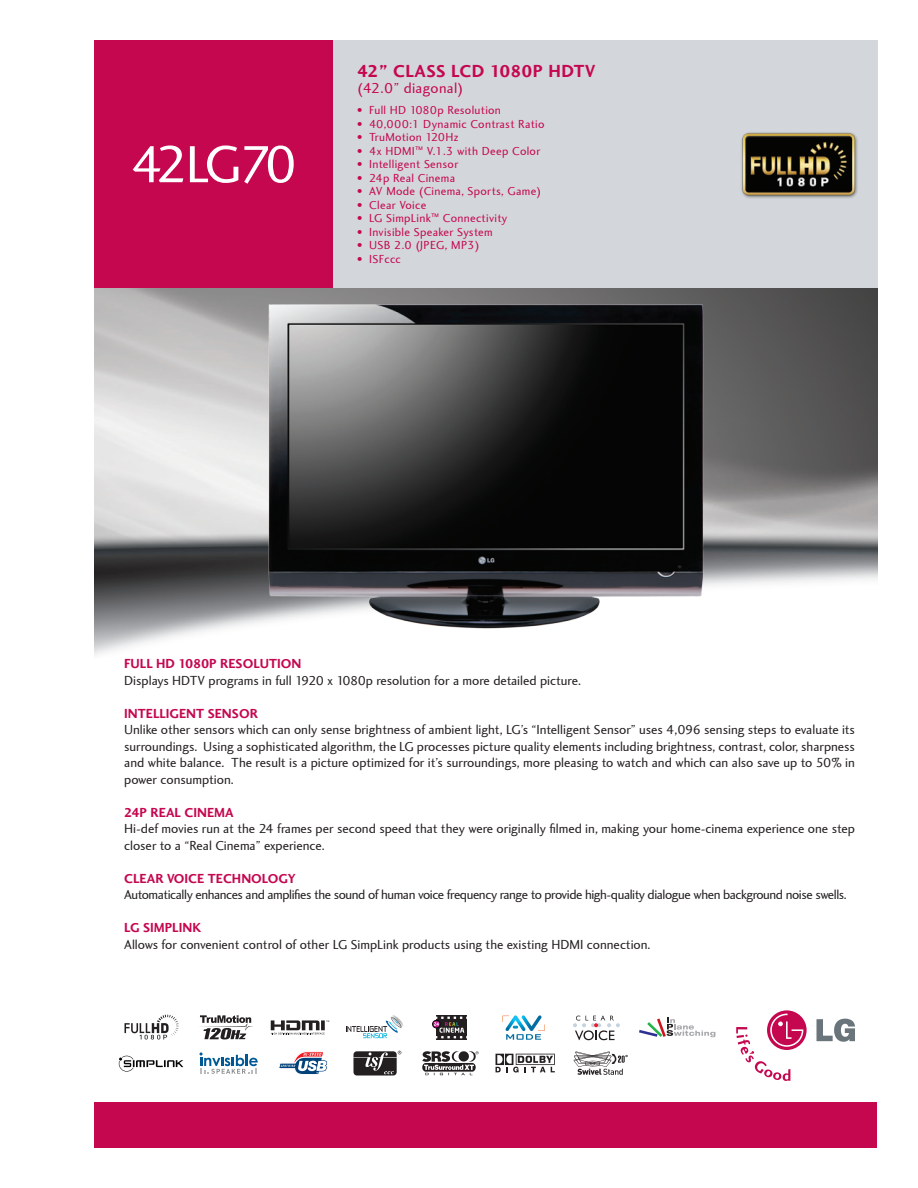
<style>
.page{position:relative;width:918px;height:1188px;background:#fff}
.page>*{position:absolute;margin:0;border:0;box-sizing:border-box;transform-origin:0 0}
.t1{font:54px "Charlotte Sans";letter-spacing:-.09em;color:#fff}
.t2{font:700 18px "Charlotte Sans";letter-spacing:.025em;color:#c50750}
.t3{font:15px "Charlotte Sans";letter-spacing:.025em;color:#c50750}
.t4{font:13.5px/16.5px "Charlotte Sans";color:#231f20;text-align:justify}
.t5{font:13.5px "Charlotte Sans";letter-spacing:-.03em;color:#231f20}
.t6{font:700 13.5px "Charlotte Sans";color:#c50750}
.t7{font:12px "Charlotte Sans";letter-spacing:.025em;color:#c50750}
</style>
<div class="page">
<img style="left:94px;top:288px;width:784px;height:367px">
<div style="left:94px;top:1102px;width:784px;height:46px;background:#c50750"></div>
<div style="left:306px;top:40px;width:572px;height:248px;background:#d3d7db"></div>
<div style="left:94px;top:40px;width:239px;height:248px;background:#c50750"></div>
<img style="left:741px;top:132px;width:117px;height:67px">
<img style="left:265px;top:300px;width:442px;height:334px">
<svg style="left:502px;top:1015px;width:43px;height:25px"></svg>
<svg style="left:573px;top:1016px;width:47px;height:24px"></svg>
<svg style="left:346px;top:1015px;width:57px;height:23px"></svg>
<svg style="left:200px;top:1052px;width:58px;height:22px"></svg>
<svg style="left:271px;top:1020px;width:58px;height:15px"></svg>
<svg style="left:353px;top:1051px;width:44px;height:25px"></svg>
<svg style="left:353px;top:1051px;width:48px;height:23px"></svg>
<svg style="left:422px;top:1051px;width:57px;height:24px"></svg>
<svg style="left:436px;top:1015px;width:31px;height:25px"></svg>
<div style="left:432px;top:1020px;width:8px;height:8px;border:1px solid #050504;border-radius:50%"></div>
<svg style="left:434px;top:1017px;width:33px;height:21px"></svg>
<svg style="left:125px;top:1015px;width:54px;height:25px"></svg>
<svg style="left:496px;top:1054px;width:59px;height:19px"></svg>
<svg style="left:574px;top:1051px;width:54px;height:24px"></svg>
<svg style="left:279px;top:1051px;width:49px;height:24px"></svg>
<svg style="left:119px;top:1056px;width:64px;height:16px"></svg>
<svg style="left:200px;top:1015px;width:53px;height:25px"></svg>
<svg style="left:639px;top:1018px;width:76px;height:19px"></svg>
<svg style="left:817px;top:1019px;width:38px;height:23px"></svg>
<svg style="left:736px;top:1010px;width:71px;height:71px"></svg>
<p class="t1" style="left:130px;top:134px;width:168px">42LG70</p>
<p class="t2" style="left:357px;top:60px;width:240px">42” CLASS LCD 1080P HDTV</p>
<p class="t3" style="left:357px;top:80px;width:108px">(42.0” diagonal)</p>
<p class="t7" style="left:357px;top:103px;width:146px">• Full HD 1080p Resolution</p>
<p class="t7" style="left:357px;top:117px;width:189px">• 40,000:1 Dynamic Contrast Ratio</p>
<p class="t7" style="left:357px;top:130px;width:103px">• TruMotion 120Hz</p>
<p class="t7" style="left:357px;top:144px;width:185px">• 4x HDMI<sup>™</sup> V.1.3 with Deep Color</p>
<p class="t7" style="left:357px;top:157px;width:103px">• Intelligent Sensor</p>
<p class="t7" style="left:357px;top:171px;width:100px">• 24p Real Cinema</p>
<p class="t7" style="left:357px;top:184px;width:186px">• AV Mode (Cinema, Sports, Game)</p>
<p class="t7" style="left:357px;top:198px;width:71px">• Clear Voice</p>
<p class="t7" style="left:357px;top:211px;width:152px">• LG SimpLink<sup>™</sup> Connectivity</p>
<p class="t7" style="left:357px;top:225px;width:137px">• Invisible Speaker System</p>
<p class="t7" style="left:357px;top:238px;width:124px">• USB 2.0 (JPEG, MP3)</p>
<p class="t7" style="left:357px;top:252px;width:45px">• ISFccc</p>
<p class="t6" style="left:124px;top:656px;width:179px">FULL HD 1080P RESOLUTION</p>
<p class="t4" style="left:124px;top:672px;width:458px">Displays HDTV programs in full 1920 x 1080p resolution for a more detailed picture.</p>
<p class="t6" style="left:124px;top:705px;width:135px">INTELLIGENT SENSOR</p>
<p class="t4" style="left:124px;top:722px;width:732px">Unlike other sensors which can only sense brightness of ambient light, LG’s “Intelligent Sensor” uses 4,096 sensing steps to evaluate its surroundings. Using a sophisticated algorithm, the LG processes picture quality elements including brightness, contrast, color, sharpness and white balance. The result is a picture optimized for it’s surroundings, more pleasing to watch and which can also save up to 50% in power consumption.</p>
<p class="t6" style="left:124px;top:804px;width:111px">24P REAL CINEMA</p>
<p class="t4" style="left:124px;top:821px;width:732px">Hi-def movies run at the 24 frames per second speed that they were originally filmed in, making your home-cinema experience one step closer to a “Real Cinema” experience.</p>
<p class="t6" style="left:124px;top:870px;width:173px">CLEAR VOICE TECHNOLOGY</p>
<p class="t5" style="left:124px;top:887px;width:724px">Automatically enhances and amplifies the sound of human voice frequency range to provide high-quality dialogue when background noise swells.</p>
<p class="t6" style="left:124px;top:920px;width:79px">LG SIMPLINK</p>
<p class="t4" style="left:124px;top:936px;width:528px">Allows for convenient control of other LG SimpLink products using the existing HDMI connection.</p>
</div>
